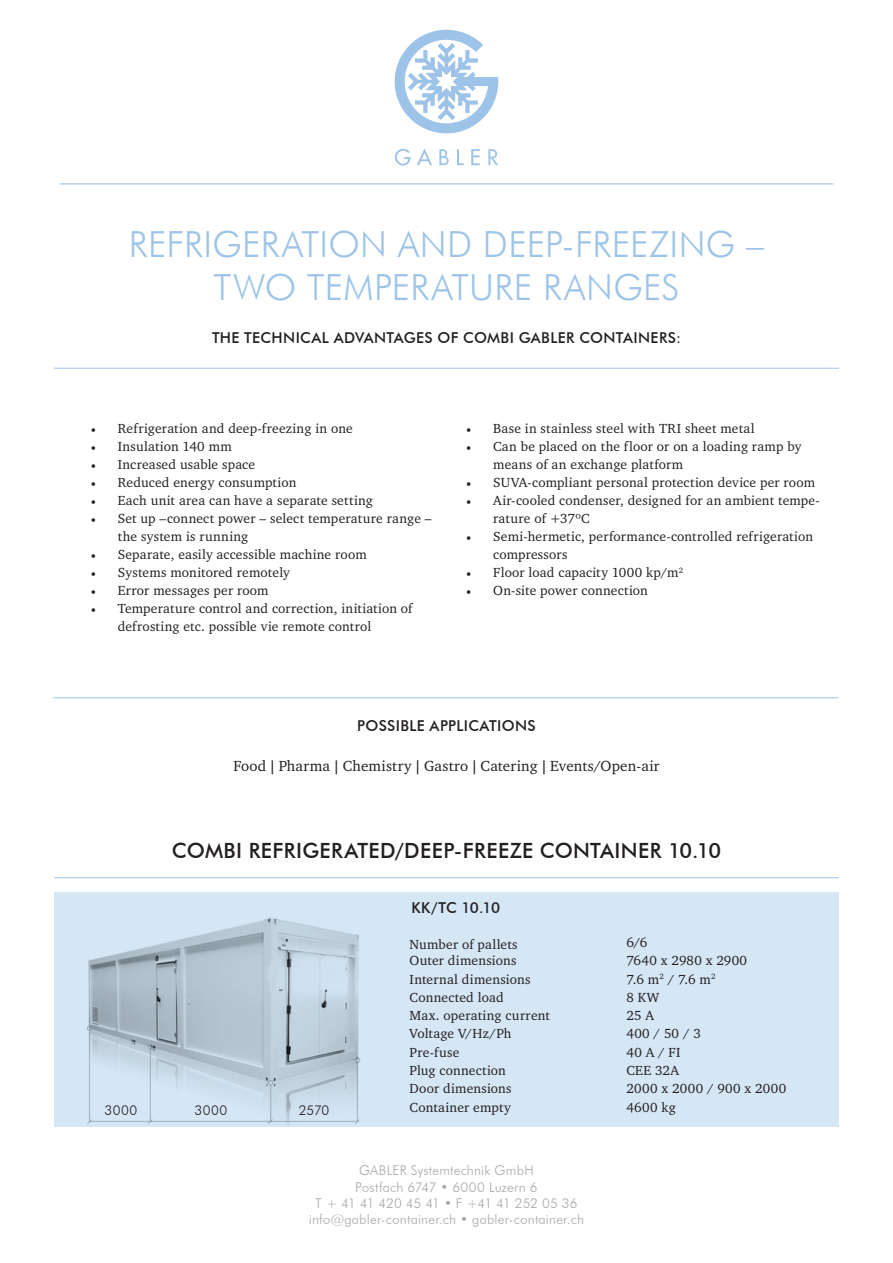
<style>
.page{position:relative;width:893px;height:1263px;background:#fff}
.page>*{position:absolute;margin:0;border:0;box-sizing:border-box;transform-origin:0 0}
.t1{font:300 36px/43.2px "Futura BT";letter-spacing:.01em;color:#9dc4e8;text-align:center}
.t2{font:500 21px "Futura BT";letter-spacing:.015em;color:#231f20}
.t3{font:500 15px "Futura BT";letter-spacing:.02em;color:#231f20}
.t4{font:15px "Charter";letter-spacing:.015em;color:#231f20}
.t5{font:13.5px/18px "Charter";letter-spacing:.015em;color:#231f20}
.t6{font:300 13.5px/16.2px "Futura BT";letter-spacing:.01em;color:#a8a9ad;text-align:center}
.t7{font:300 13.5px "Futura BT";letter-spacing:.03em;color:#231f20}
.s1{font-family:"Minion Pro"}
.s2{font-family:"Arial"}
</style>
<div class="page">
<svg style="left:395px;top:30px;width:103px;height:103px"></svg>
<svg style="left:395px;top:149px;width:15px;height:17px"></svg>
<svg style="left:417px;top:148px;width:15px;height:17px"></svg>
<svg style="left:439px;top:149px;width:10px;height:16px"></svg>
<svg style="left:457px;top:149px;width:7px;height:16px"></svg>
<svg style="left:471px;top:149px;width:9px;height:16px"></svg>
<svg style="left:488px;top:149px;width:10px;height:16px"></svg>
<hr style="left:60px;top:183px;width:773px;height:1px;background:#9dc4e8">
<div style="left:54px;top:893px;width:784px;height:234px;background:#d5e6f5"></div>
<hr style="left:53px;top:697px;width:785px;height:1px;background:#9dc4e8">
<hr style="left:54px;top:368px;width:785px;height:1px;background:#9dc4e8">
<hr style="left:54px;top:877px;width:785px;height:1px;background:#9dc4e8">
<img style="left:87px;top:918px;width:274px;height:207px">
<h1 class="t1" style="left:129px;top:222px;width:637px">REFRIGERATION AND DEEP-FREEZING –<br>TWO TEMPERATURE RANGES</h1>
<p class="t3" style="left:212px;top:329px;width:470px">THE TECHNICAL ADVANTAGES OF COMBI GABLER CONTAINERS:</p>
<p class="t5" style="left:91px;top:419px;width:263px"><span class="s1">•</span> Refrigeration and deep-freezing in one</p>
<p class="t5" style="left:91px;top:437px;width:143px"><span class="s1">•</span> Insulation 140 mm</p>
<p class="t5" style="left:91px;top:455px;width:166px"><span class="s1">•</span> Increased usable space</p>
<p class="t5" style="left:91px;top:473px;width:207px"><span class="s1">•</span> Reduced energy consumption</p>
<p class="t5" style="left:91px;top:491px;width:284px"><span class="s1">•</span> Each unit area can have a separate setting</p>
<p class="t5" style="left:118px;top:509px;width:315px;text-indent:-27px"><span class="s1">•</span> Set up –connect power – select temperature range – the system is running</p>
<p class="t5" style="left:91px;top:545px;width:277px"><span class="s1">•</span> Separate, easily accessible machine room</p>
<p class="t5" style="left:91px;top:563px;width:201px"><span class="s1">•</span> Systems monitored remotely</p>
<p class="t5" style="left:91px;top:581px;width:179px"><span class="s1">•</span> Error messages per room</p>
<p class="t5" style="left:118px;top:599px;width:296px;text-indent:-27px"><span class="s1">•</span> Temperature control and correction, initiation of defrosting etc. possible vie remote control</p>
<p class="t5" style="left:466px;top:419px;width:290px"><span class="s1">•</span> Base in stainless steel with TRI sheet metal</p>
<p class="t5" style="left:493px;top:437px;width:310px;text-indent:-27px"><span class="s1">•</span> Can be placed on the floor or on a loading ramp by means of an exchange platform</p>
<p class="t5" style="left:466px;top:473px;width:350px"><span class="s1">•</span> SUVA-compliant personal protection device per room</p>
<p class="t5" style="left:493px;top:491px;width:328px;text-indent:-27px"><span class="s1">•</span> Air-cooled condenser, designed for an ambient tempe&shy;rature of +37ºC</p>
<p class="t5" style="left:493px;top:527px;width:321px;text-indent:-27px"><span class="s1">•</span> Semi-hermetic, performance-controlled refrigeration compressors</p>
<p class="t5" style="left:466px;top:563px;width:218px"><span class="s1">•</span> Floor load capacity 1000 kp/m<sup>2</sup></p>
<p class="t5" style="left:466px;top:581px;width:183px"><span class="s1">•</span> On-site power connection</p>
<p class="t3" style="left:357px;top:717px;width:180px">POSSIBLE APPLICATIONS</p>
<p class="t4" style="left:233px;top:757px;width:428px">Food <span class="s2">|</span> Pharma <span class="s2">|</span> Chemistry <span class="s2">|</span> Gastro <span class="s2">|</span> Catering <span class="s2">|</span> Events/Open-air</p>
<h2 class="t2" style="left:172px;top:838px;width:551px">COMBI REFRIGERATED/DEEP-FREEZE CONTAINER 10.10</h2>
<p class="t7" style="left:105px;top:1102px;width:34px">3000</p>
<p class="t7" style="left:195px;top:1102px;width:34px">3000</p>
<p class="t7" style="left:299px;top:1102px;width:32px">2570</p>
<p class="t3" style="left:411px;top:898px;width:90px">KK/TC 10.10</p>
<p class="t5" style="left:410px;top:935px;width:110px">Number of pallets</p>
<p class="t5" style="left:626px;top:933px;width:22px">6/6</p>
<p class="t5" style="left:410px;top:951px;width:108px">Outer dimensions</p>
<p class="t5" style="left:626px;top:951px;width:122px">7640 x 2980 x 2900</p>
<p class="t5" style="left:410px;top:969px;width:122px">Internal dimensions</p>
<p class="t5" style="left:626px;top:969px;width:91px">7.6 m<sup>2</sup> / 7.6 m<sup>2</sup></p>
<p class="t5" style="left:410px;top:988px;width:95px">Connected load</p>
<p class="t5" style="left:626px;top:988px;width:34px">8 KW</p>
<p class="t5" style="left:410px;top:1006px;width:142px">Max. operating current</p>
<p class="t5" style="left:626px;top:1006px;width:29px">25 A</p>
<p class="t5" style="left:410px;top:1024px;width:103px">Voltage V/Hz/Ph</p>
<p class="t5" style="left:626px;top:1024px;width:76px">400 / 50 / 3</p>
<p class="t5" style="left:410px;top:1043px;width:51px">Pre-fuse</p>
<p class="t5" style="left:626px;top:1043px;width:56px">40 A / FI</p>
<p class="t5" style="left:410px;top:1061px;width:98px">Plug connection</p>
<p class="t5" style="left:626px;top:1061px;width:54px">CEE 32A</p>
<p class="t5" style="left:410px;top:1079px;width:104px">Door dimensions</p>
<p class="t5" style="left:626px;top:1079px;width:161px">2000 x 2000 / 900 x 2000</p>
<p class="t5" style="left:410px;top:1097px;width:103px">Container empty</p>
<p class="t5" style="left:626px;top:1097px;width:51px">4600 kg</p>
<p class="t6" style="left:309px;top:1162px;width:277px">GABLER Systemtechnik GmbH<br>Postfach 6747 • 6000 Luzern 6<br>T + 41 41 420 45 41 • F +41 41 252 05 36 info@gabler-container.ch • gabler-container.ch</p>
</div>
